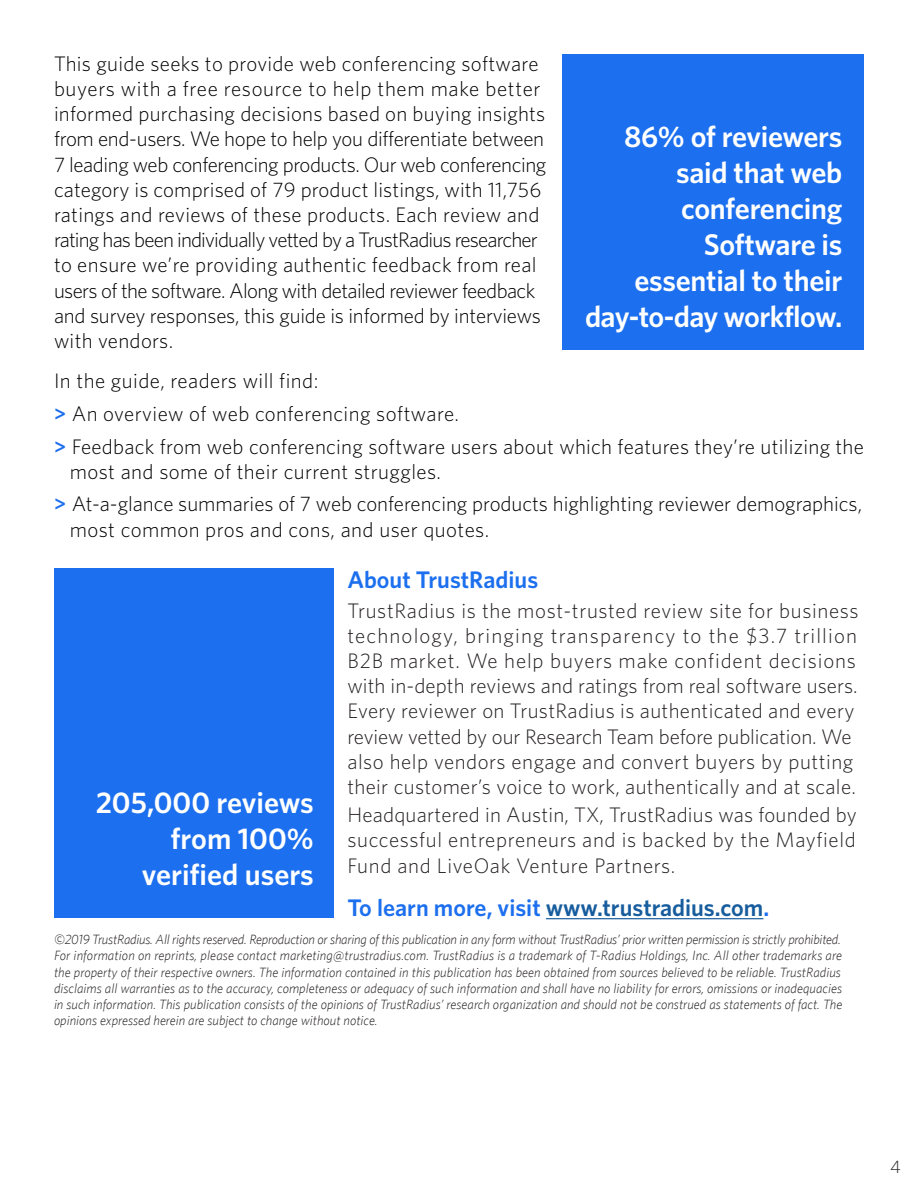
<style>
.page{position:relative;width:918px;height:1188px;background:#fff}
.page>*{position:absolute;margin:0;border:0;box-sizing:border-box;transform-origin:0 0}
.t1{font:600 30px/36px "Whitney";letter-spacing:-.01em;color:#fff;text-align:right}
.Paragraph_Style_1{font:600 24px "Whitney";color:#175d9e}
.t2{font:600 24px "Whitney";color:#1c6fee}
.Paragraph_Style_1-2{font:300 21px/25.2px "Whitney";letter-spacing:.005em;color:#000}
.Paragraph_Style_1-3{font:300 21px/25.2px "Whitney";letter-spacing:.015em;color:#231f20}
.t3{font:300 18px "Whitney";color:#231f20}
.t4{font:italic 300 13.5px/16.2px "Whitney";letter-spacing:-.015em;color:#231f20;text-align:justify}
.s1{font-weight:600;color:#1c6fee}
.s2{color:#1c6fee}
</style>
<div class="page">
<div style="left:562px;top:54px;width:302px;height:295px;background:#1c6fee"></div>
<hr style="left:546px;top:918px;width:217px;height:1px;background:#175d9e">
<div style="left:54px;top:569px;width:280px;height:349px;background:#1c6fee"></div>
<p class="Paragraph_Style_1-2" style="left:54px;top:50px;width:494px">This guide seeks to provide web conferencing software buyers with a free resource to help them make better informed purchasing decisions based on buying insights from end-users. We hope to help you differentiate between 7 leading web conferencing products. Our web conferencing category is comprised of 79 product listings, with 11,756 ratings and reviews of these products. Each review and rating has been individually vetted by a TrustRadius researcher to ensure we’re providing authentic feedback from real users of the software. Along with detailed reviewer feedback and survey responses, this guide is informed by interviews with vendors.</p>
<p class="Paragraph_Style_1-2" style="left:54px;top:368px;width:266px">In the guide, readers will find:</p>
<p class="Paragraph_Style_1-2" style="left:54px;top:400px;width:407px"><span class="s1">&gt;</span> An overview of web conferencing software.</p>
<p class="Paragraph_Style_1-2" style="left:70px;top:433px;width:796px;text-indent:-16px"><span class="s1">&gt;</span> Feedback from web conferencing software users about which features they’re utilizing the most and some of their current struggles.</p>
<p class="Paragraph_Style_1-2" style="left:70px;top:491px;width:794px;text-indent:-16px"><span class="s1">&gt;</span> At-a-glance summaries of 7 web conferencing products highlighting reviewer demographics, most common pros and cons, and user quotes.</p>
<p class="t1" style="left:585px;top:118px;width:259px">86% of reviewers said that web conferencing<br>Software is essential to their day-to-day workflow.</p>
<p class="t1" style="left:96px;top:784px;width:220px">205,000 reviews from 100% verified users</p>
<p class="t2" style="left:347px;top:563px;width:192px">About TrustRadius</p>
<p class="Paragraph_Style_1-3" style="left:347px;top:597px;width:513px">TrustRadius is the most-trusted review site for business technology, bringing transparency to the $3.7 trillion B2B market. We help buyers make confident decisions with in-depth reviews and ratings from real software users.<br>Every reviewer on TrustRadius is authenticated and every review vetted by our Research Team before publication. We also help vendors engage and convert buyers by putting their customer’s voice to work, authentically and at scale.</p>
<p class="Paragraph_Style_1-3" style="left:347px;top:802px;width:511px;text-align:justify">Headquartered in Austin, TX, TrustRadius was founded by successful entrepreneurs and is backed by the Mayfield Fund and LiveOak Venture Partners.</p>
<p class="Paragraph_Style_1" style="left:347px;top:892px;width:423px"><span class="s2">To learn more, visit</span> www.trustradius.com<span class="s2">.</span></p>
<p class="t4" style="left:54px;top:931px;width:788px">©2019 TrustRadius. All rights reserved. Reproduction or sharing of this publication in any form without TrustRadius’ prior written permission is strictly prohibited.</p>
<p class="t4" style="left:54px;top:947px;width:790px">For information on reprints, please contact marketing@trustradius.com. TrustRadius is a trademark of T-Radius Holdings, Inc. All other trademarks are the property of their respective owners. The information contained in this publication has been obtained from sources believed to be reliable. TrustRadius disclaims all warranties as to the accuracy, completeness or adequacy of such information and shall have no liability for errors, omissions or inadequacies in such information. This publication consists of the opinions of TrustRadius’ research organization and should not be construed as statements of fact. The opinions expressed herein are subject to change without notice.</p>
<p class="t3" style="left:890px;top:1155px;width:12px">4</p>
</div>
